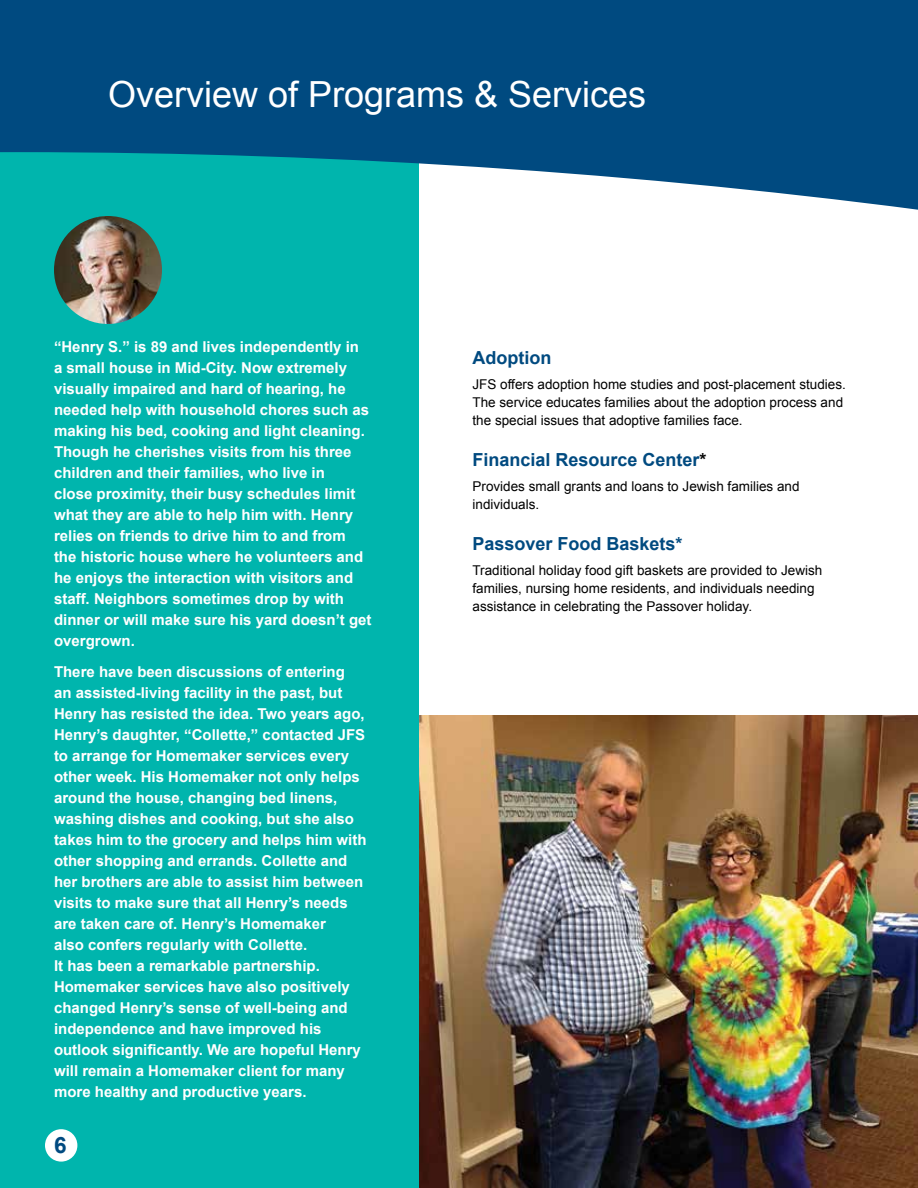
<style>
.page{position:relative;width:918px;height:1188px;background:#fff}
.page>*{position:absolute;margin:0;border:0;box-sizing:border-box;transform-origin:0 0}
.t1{font:36px "Arial";color:#fff}
.t2{font:700 22.5px "Arial";color:#004a80}
.t3{font:700 18px "Arial";color:#004a80}
.t4{font:700 15px/21px "Arial";color:#fff}
.t5{font:13.5px/18px "Arial";color:#000}
.s1{color:#000}
</style>
<div class="page">
<img style="left:418px;top:716px;width:500px;height:472px">
<div style="left:0;top:0;width:418px;height:1188px;background:#00b5ad"></div>
<div style="left:45px;top:1129px;width:32px;height:33px;background:#fff;border-radius:50%"></div>
<svg style="left:0;top:0;width:918px;height:405px"></svg>
<h1 class="t1" style="left:108px;top:71px;width:540px">Overview of Programs &amp; Services</h1>
<p class="t4" style="left:54px;top:337px;width:319px">“Henry S.” is 89 and lives independently in<br>a small house in Mid-City. Now extremely visually impaired and hard of hearing, he needed help with household chores such as making his bed, cooking and light cleaning.<br>Though he cherishes visits from his three children and their families, who live in<br>close proximity, their busy schedules limit what they are able to help him with. Henry relies on friends to drive him to and from the historic house where he volunteers and he enjoys the interaction with visitors and staff. Neighbors sometimes drop by with dinner or will make sure his yard doesn’t get overgrown.</p>
<p class="t4" style="left:54px;top:661px;width:314px">There have been discussions of entering<br>an assisted-living facility in the past, but Henry has resisted the idea. Two years ago, Henry’s daughter, “Collette,” contacted JFS to arrange for Homemaker services every other week. His Homemaker not only helps around the house, changing bed linens, washing dishes and cooking, but she also takes him to the grocery and helps him with other shopping and errands. Collette and her brothers are able to assist him between visits to make sure that all Henry’s needs are taken care of. Henry’s Homemaker<br>also confers regularly with Collette.<br>It has been a remarkable partnership.<br>Homemaker services have also positively changed Henry’s sense of well-being and independence and have improved his outlook significantly. We are hopeful Henry will remain a Homemaker client for many more healthy and productive years.</p>
<h2 class="t2" style="left:54px;top:1131px;width:14px">6</h2>
<p class="t3" style="left:472px;top:346px;width:80px">Adoption</p>
<p class="t5" style="left:472px;top:375px;width:375px">JFS offers adoption home studies and post-placement studies.<br>The service educates families about the adoption process and the special issues that adoptive families face.</p>
<p class="t3" style="left:472px;top:448px;width:236px">Financial Resource Center<span class="s1">*</span></p>
<p class="t5" style="left:472px;top:477px;width:329px">Provides small grants and loans to Jewish families and individuals.</p>
<p class="t3" style="left:472px;top:532px;width:212px">Passover Food Baskets*</p>
<p class="t5" style="left:472px;top:561px;width:351px">Traditional holiday food gift baskets are provided to Jewish families, nursing home residents, and individuals needing assistance in celebrating the Passover holiday.</p>
</div>
